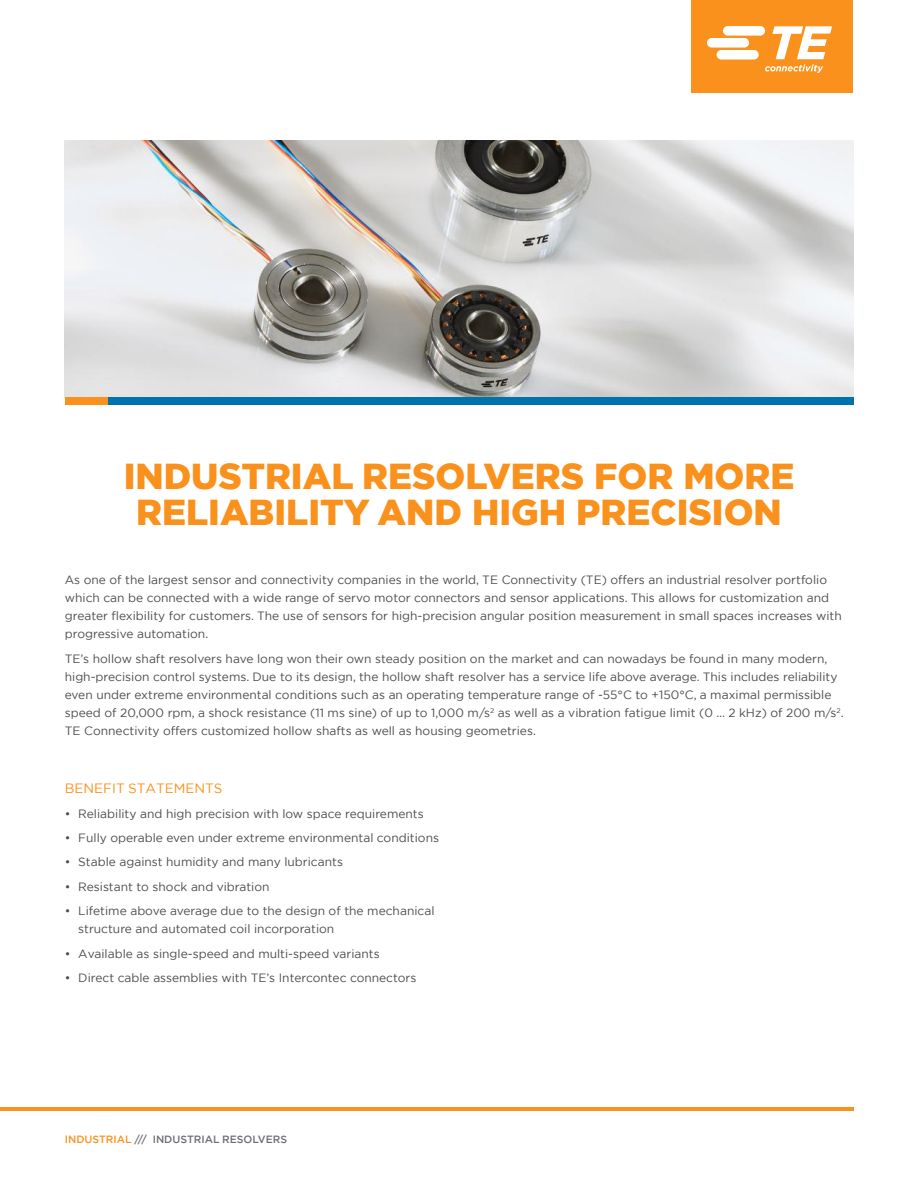
<style>
.page{position:relative;width:918px;height:1188px;background:#fff}
.page>*{position:absolute;margin:0;border:0;box-sizing:border-box;transform-origin:0 0}
.t1{font:900 36px/36px "Gotham";color:#f9911c;text-align:center}
.t2{font:13.5px "Gotham";color:#f9911c}
.t3{font:12px/18px "Gotham";color:#4e4b4c}
.t4{font:500 10.5px "Gotham";color:#6d6d76}
.s1{color:#f9911c}
</style>
<div class="page">
<img style="left:65px;top:141px;width:788px;height:256px">
<div style="left:107px;top:397px;width:746px;height:8px;background:#0073ac"></div>
<div style="left:65px;top:397px;width:42px;height:8px;background:#f9911c"></div>
<hr style="left:0;top:1107px;width:853px;height:4px;background:#f9911c">
<div style="left:691px;top:0;width:162px;height:93px;background:#f9911c"></div>
<svg style="left:707px;top:26px;width:125px;height:47px"></svg>
<h1 class="t1" style="left:124px;top:458px;width:672px">INDUSTRIAL RESOLVERS FOR MORE<br>RELIABILITY AND HIGH PRECISION</h1>
<p class="t3" style="left:65px;top:571px;width:779px">As one of the largest sensor and connectivity companies in the world, TE Connectivity (TE) offers an industrial resolver portfolio which can be connected with a wide range of servo motor connectors and sensor applications. This allows for customization and greater flexibility for customers. The use of sensors for high-precision angular position measurement in small spaces increases with progressive automation.</p>
<p class="t3" style="left:65px;top:649px;width:780px">TE’s hollow shaft resolvers have long won their own steady position on the market and can nowadays be found in many modern, high-precision control systems. Due to its design, the hollow shaft resolver has a service life above average. This includes reliability even under extreme environmental conditions such as an operating temperature range of -55°C to +150°C, a maximal permissible speed of 20,000 rpm, a shock resistance (11 ms sine) of up to 1,000 m/s<sup>2</sup> as well as a vibration fatigue limit (0 … 2 kHz) of 200 m/s<sup>2</sup>.<br>TE Connectivity offers customized hollow shafts as well as housing geometries.</p>
<p class="t2" style="left:65px;top:780px;width:159px">BENEFIT STATEMENTS</p>
<p class="t3" style="left:65px;top:804px;width:361px">• Reliability and high precision with low space requirements</p>
<p class="t3" style="left:65px;top:829px;width:376px">• Fully operable even under extreme environmental conditions</p>
<p class="t3" style="left:65px;top:853px;width:280px">• Stable against humidity and many lubricants</p>
<p class="t3" style="left:65px;top:877px;width:206px">• Resistant to shock and vibration</p>
<p class="t3" style="left:78px;top:902px;width:358px;text-indent:-14px">• Lifetime above average due to the design of the mechanical structure and automated coil incorporation</p>
<p class="t3" style="left:65px;top:944px;width:316px">• Available as single-speed and multi-speed variants</p>
<p class="t3" style="left:65px;top:968px;width:353px">• Direct cable assemblies with TE’s Intercontec connectors</p>
<p class="t4" style="left:65px;top:1132px;width:224px"><span class="s1">INDUSTRIAL</span> /// INDUSTRIAL RESOLVERS</p>
</div>
